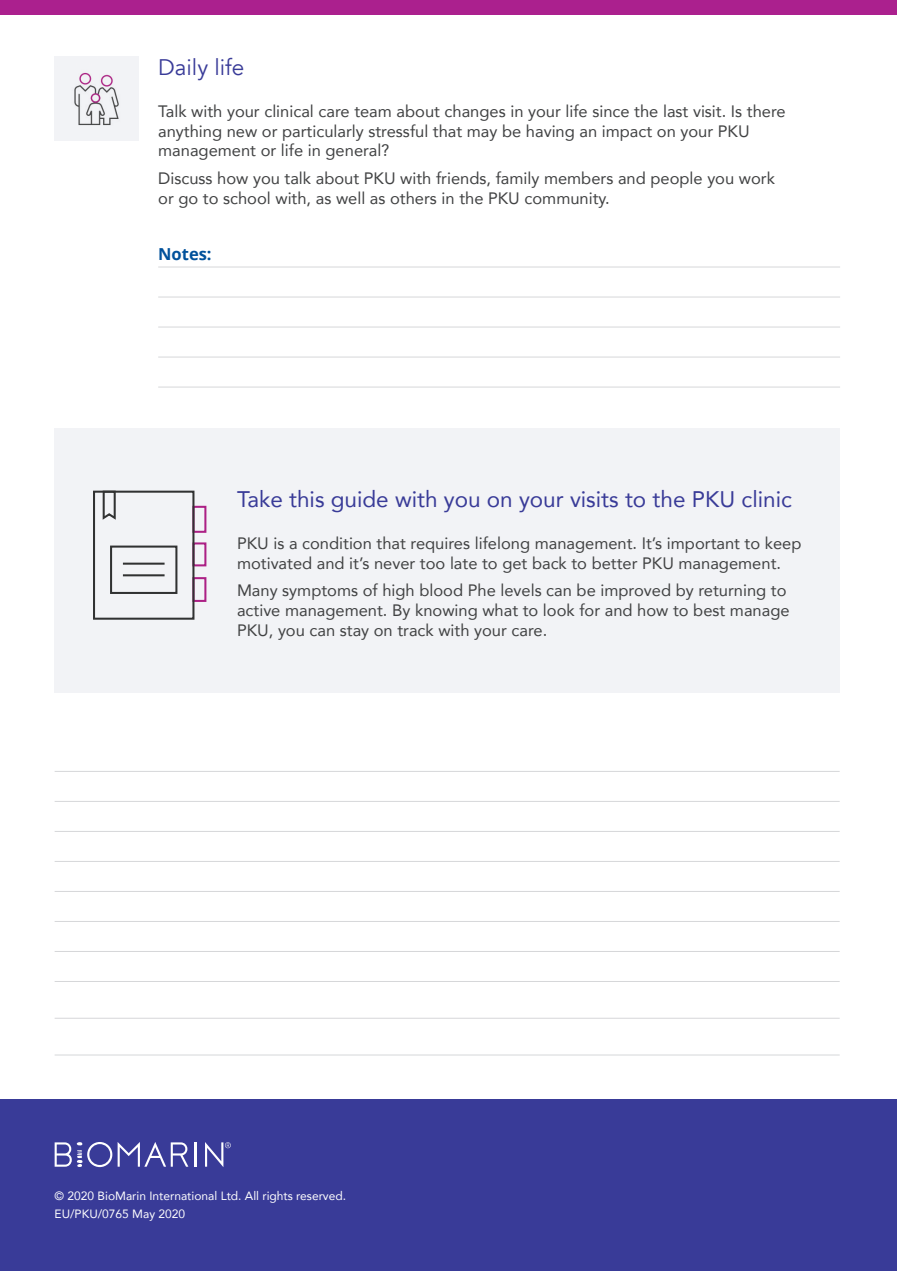
<style>
.page{position:relative;width:897px;height:1271px;background:#fff}
.page>*{position:absolute;margin:0;border:0;box-sizing:border-box;transform-origin:0 0}
.t1{font:22.5px "Avenir";color:#393b98}
.t2{font:22.5px "Avenir";color:#393b98}
.t3{font:16.5px/19.8px "Avenir";color:#414243}
.t4{font:700 16.5px "Open Sans";color:#01519b}
.t5{font:12px/18.6px "Avenir";color:#fff}
</style>
<div class="page">
<div style="left:0;top:1099px;width:896px;height:172px;background:#393b98"></div>
<hr style="left:195px;top:1142px;width:2px;height:24px;background:#fff">
<svg style="left:118px;top:1142px;width:70px;height:24px"></svg>
<svg style="left:55px;top:1142px;width:57px;height:25px"></svg>
<svg style="left:205px;top:1142px;width:26px;height:25px"></svg>
<div style="left:0;top:0;width:896px;height:15px;background:#ab208e"></div>
<hr style="left:55px;top:771px;width:784px;height:1px;background:#d6d7d9">
<hr style="left:55px;top:801px;width:784px;height:1px;background:#d6d7d9">
<hr style="left:55px;top:831px;width:784px;height:1px;background:#d6d7d9">
<hr style="left:55px;top:861px;width:784px;height:1px;background:#d6d7d9">
<hr style="left:55px;top:891px;width:784px;height:1px;background:#d6d7d9">
<hr style="left:55px;top:921px;width:784px;height:1px;background:#d6d7d9">
<hr style="left:55px;top:951px;width:784px;height:1px;background:#d6d7d9">
<hr style="left:55px;top:981px;width:784px;height:1px;background:#d6d7d9">
<hr style="left:55px;top:1017px;width:784px;height:1px;background:#d6d7d9">
<hr style="left:55px;top:1054px;width:784px;height:1px;background:#d6d7d9">
<div style="left:55px;top:428px;width:785px;height:264px;background:#f2f3f6"></div>
<div style="left:192px;top:506px;width:14px;height:27px;border:2px solid #ac2085"></div>
<div style="left:192px;top:542px;width:14px;height:24px;border:2px solid #ac2085"></div>
<div style="left:192px;top:577px;width:14px;height:25px;border:2px solid #ac2085"></div>
<div style="left:93px;top:490px;width:101px;height:129px;border:2px solid #313232"></div>
<hr style="left:123px;top:562px;width:41px;height:2px;background:#313232">
<hr style="left:123px;top:574px;width:41px;height:2px;background:#313232">
<div style="left:110px;top:545px;width:67px;height:49px;border:2px solid #313232"></div>
<svg style="left:102px;top:490px;width:15px;height:30px"></svg>
<img style="left:55px;top:57px;width:84px;height:84px">
<hr style="left:158px;top:266px;width:682px;height:1px;background:#d6d7d9">
<hr style="left:158px;top:296px;width:682px;height:1px;background:#d6d7d9">
<hr style="left:158px;top:326px;width:682px;height:1px;background:#d6d7d9">
<hr style="left:158px;top:356px;width:682px;height:1px;background:#d6d7d9">
<hr style="left:158px;top:386px;width:682px;height:1px;background:#d6d7d9">
<h1 class="t2" style="left:158px;top:53px;width:88px">Daily life</h1>
<p class="t3" style="left:158px;top:101px;width:629px">Talk with your clinical care team about changes in your life since the last visit. Is there anything new or particularly stressful that may be having an impact on your PKU management or life in general?</p>
<p class="t3" style="left:158px;top:168px;width:618px">Discuss how you talk about PKU with friends, family members and people you work or go to school with, as well as others in the PKU community.</p>
<p class="t4" style="left:158px;top:242px;width:55px">Notes:</p>
<h1 class="t1" style="left:237px;top:481px;width:556px">Take this guide with you on your visits to the PKU clinic</h1>
<p class="t3" style="left:237px;top:532px;width:566px">PKU is a condition that requires lifelong management. It’s important to keep motivated and it’s never too late to get back to better PKU management.</p>
<p class="t3" style="left:237px;top:580px;width:554px">Many symptoms of high blood Phe levels can be improved by returning to active management. By knowing what to look for and how to best manage<br>PKU, you can stay on track with your care.</p>
<p class="t5" style="left:55px;top:1185px;width:293px">© 2020 BioMarin International Ltd. All rights reserved.<br>EU/PKU/0765 May 2020</p>
</div>
